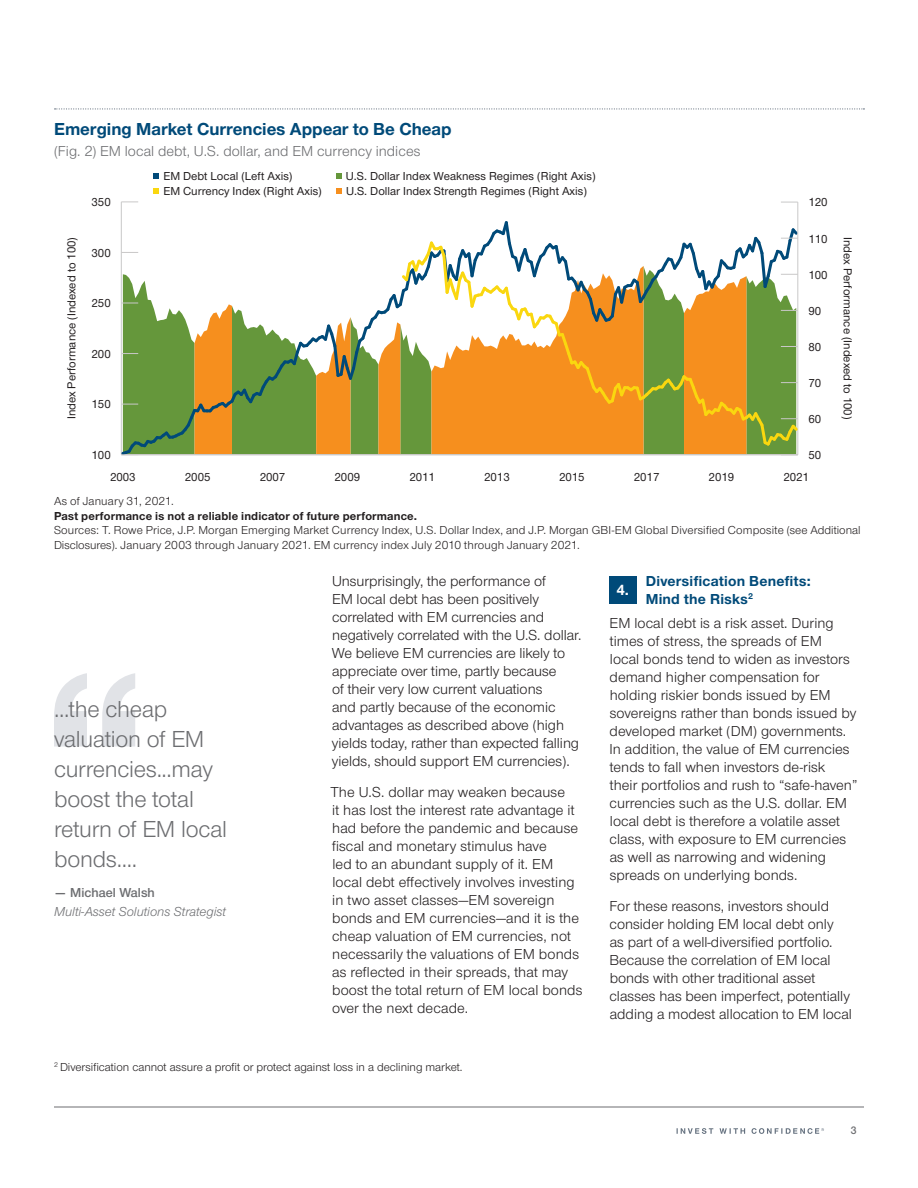
<style>
.page{position:relative;width:918px;height:1188px;background:#fff}
.page>*{position:absolute;margin:0;border:0;box-sizing:border-box;transform-origin:0 0}
.t1{font:24px/30px "Nimbus Sans Novus";letter-spacing:-.01em;color:#6c6d70}
.t2{font:700 18px "Nimbus Sans Novus";color:#004a79}
.t3{font:15px/18px "Nimbus Sans Novus";letter-spacing:.005em;color:#231f20}
.t4{font:15px "Nimbus Sans Novus";letter-spacing:.005em;color:#6c6d70}
.t5{font:700 15px/18px "Nimbus Sans Novus";letter-spacing:.015em;color:#004a79}
.t6{font:700 15px "Nimbus Sans Novus";color:#fff}
.t7{font:italic 13.5px "Nimbus Sans Novus";color:#6c6d70}
.t8{font:600 13.5px "Nimbus Sans Novus";color:#6c6d70}
.t9{font:12px/14.4px "Nimbus Sans Novus";letter-spacing:.01em;color:#231f20}
.t10{font:500 12px "Nimbus Sans Novus";color:#231f20}
.t11{font:700 12px "Nimbus Sans Novus";letter-spacing:.015em;color:#231f20}
.t12{font:600 11.25px "Nimbus Sans Novus";color:#6c6d70}
</style>
<div class="page">
<hr style="left:54px;top:1107px;width:810px;height:1px;background:#6c6d70">
<div style="left:609px;top:576px;width:27px;height:28px;background:#004a79"></div>
<svg style="left:55px;top:108px;width:809px;height:2px"></svg>
<svg style="left:336px;top:173px;width:6px;height:6px"></svg>
<svg style="left:153px;top:188px;width:6px;height:6px"></svg>
<svg style="left:336px;top:188px;width:6px;height:6px"></svg>
<svg style="left:153px;top:173px;width:6px;height:6px"></svg>
<hr style="left:121px;top:202px;width:1px;height:253px;background:#c9c8c8">
<svg style="left:122px;top:202px;width:16px;height:1px"></svg>
<hr style="left:797px;top:202px;width:1px;height:253px;background:#c9c8c8">
<svg style="left:781px;top:202px;width:16px;height:1px"></svg>
<svg style="left:120px;top:219px;width:679px;height:237px"></svg>
<svg style="left:54px;top:673px;width:81px;height:74px"></svg>
<svg style="left:677px;top:1128px;width:147px;height:6px"></svg>
<p class="t2" style="left:54px;top:117px;width:399px">Emerging Market Currencies Appear to Be Cheap</p>
<p class="t4" style="left:54px;top:141px;width:368px">(Fig. 2) EM local debt, U.S. dollar, and EM currency indices</p>
<p class="t10" style="left:346px;top:168px;width:251px">U.S. Dollar Index Weakness Regimes (Right Axis)</p>
<p class="t10" style="left:163px;top:183px;width:160px">EM Currency Index (Right Axis)</p>
<p class="t10" style="left:346px;top:183px;width:242px">U.S. Dollar Index Strength Regimes (Right Axis)</p>
<p class="t10" style="left:163px;top:168px;width:131px">EM Debt Local (Left Axis)</p>
<p class="t10" style="left:92px;top:194px;width:21px">350</p>
<p class="t10" style="left:808px;top:194px;width:21px">120</p>
<p class="t10" style="left:808px;top:231px;width:21px">110</p>
<p class="t10" style="left:63px;top:419px;width:184px;rotate:-90deg">Index Performance (Indexed to 100)</p>
<p class="t10" style="left:856px;top:237px;width:184px;rotate:90deg">Index Performance (Indexed to 100)</p>
<p class="t10" style="left:92px;top:245px;width:21px">300</p>
<p class="t10" style="left:808px;top:267px;width:21px">100</p>
<p class="t10" style="left:92px;top:295px;width:21px">250</p>
<p class="t10" style="left:808px;top:303px;width:14px">90</p>
<p class="t10" style="left:808px;top:339px;width:14px">80</p>
<p class="t10" style="left:92px;top:346px;width:21px">200</p>
<p class="t10" style="left:808px;top:375px;width:14px">70</p>
<p class="t10" style="left:92px;top:396px;width:21px">150</p>
<p class="t10" style="left:808px;top:411px;width:14px">60</p>
<p class="t10" style="left:92px;top:447px;width:21px">100</p>
<p class="t10" style="left:808px;top:447px;width:14px">50</p>
<p class="t10" style="left:110px;top:469px;width:27px">2003</p>
<p class="t10" style="left:185px;top:469px;width:27px">2005</p>
<p class="t10" style="left:260px;top:469px;width:27px">2007</p>
<p class="t10" style="left:335px;top:469px;width:27px">2009</p>
<p class="t10" style="left:409px;top:469px;width:27px">2011</p>
<p class="t10" style="left:484px;top:469px;width:27px">2013</p>
<p class="t10" style="left:559px;top:469px;width:27px">2015</p>
<p class="t10" style="left:634px;top:469px;width:27px">2017</p>
<p class="t10" style="left:709px;top:469px;width:27px">2019</p>
<p class="t10" style="left:783px;top:469px;width:27px">2021</p>
<p class="t9" style="left:54px;top:494px;width:121px">As of January 31, 2021.</p>
<p class="t11" style="left:54px;top:508px;width:365px">Past performance is not a reliable indicator of future performance.</p>
<p class="t9" style="left:54px;top:523px;width:808px">Sources: T. Rowe Price, J.P. Morgan Emerging Market Currency Index, U.S. Dollar Index, and J.P. Morgan GBI-EM Global Diversified Composite (see Additional<br>Disclosures). January 2003 through January 2021. EM currency index July 2010 through January 2021.</p>
<h1 class="t1" style="left:54px;top:693px;width:174px">...the cheap valuation of EM currencies...may boost the total return of EM local bonds....</h1>
<p class="t8" style="left:54px;top:884px;width:102px">— Michael Walsh</p>
<p class="t7" style="left:54px;top:902px;width:173px">Multi‑Asset Solutions Strategist</p>
<p class="t3" style="left:332px;top:571px;width:251px">Unsurprisingly, the performance of<br>EM local debt has been positively correlated with EM currencies and negatively correlated with the U.S. dollar.<br>We believe EM currencies are likely to appreciate over time, partly because<br>of their very low current valuations<br>and partly because of the economic advantages as described above (high yields today, rather than expected falling yields, should support EM currencies).</p>
<p class="t3" style="left:330px;top:783px;width:254px">The U.S. dollar may weaken because<br>it has lost the interest rate advantage it had before the pandemic and because fiscal and monetary stimulus have<br>led to an abundant supply of it. EM local debt effectively involves investing in two asset classes—EM sovereign bonds and EM currencies—and it is the cheap valuation of EM currencies, not necessarily the valuations of EM bonds as reflected in their spreads, that may boost the total return of EM local bonds over the next decade.</p>
<p class="t9" style="left:54px;top:1059px;width:410px"><sup>2</sup> Diversification cannot assure a profit or protect against loss in a declining market.</p>
<p class="t6" style="left:616px;top:580px;width:14px">4.</p>
<p class="t5" style="left:646px;top:571px;width:167px">Diversification Benefits:<br>Mind the Risks<sup>2</sup></p>
<p class="t3" style="left:610px;top:613px;width:249px">EM local debt is a risk asset. During times of stress, the spreads of EM<br>local bonds tend to widen as investors demand higher compensation for holding riskier bonds issued by EM sovereigns rather than bonds issued by developed market (DM) governments.<br>In addition, the value of EM currencies tends to fall when investors de‑risk<br>their portfolios and rush to “safe‑haven” currencies such as the U.S. dollar. EM local debt is therefore a volatile asset class, with exposure to EM currencies as well as narrowing and widening spreads on underlying bonds.</p>
<p class="t3" style="left:610px;top:897px;width:244px">For these reasons, investors should consider holding EM local debt only<br>as part of a well‑diversified portfolio.<br>Because the correlation of EM local bonds with other traditional asset classes has been imperfect, potentially adding a modest allocation to EM local</p>
<p class="t12" style="left:851px;top:1123px;width:7px">3</p>
</div>
